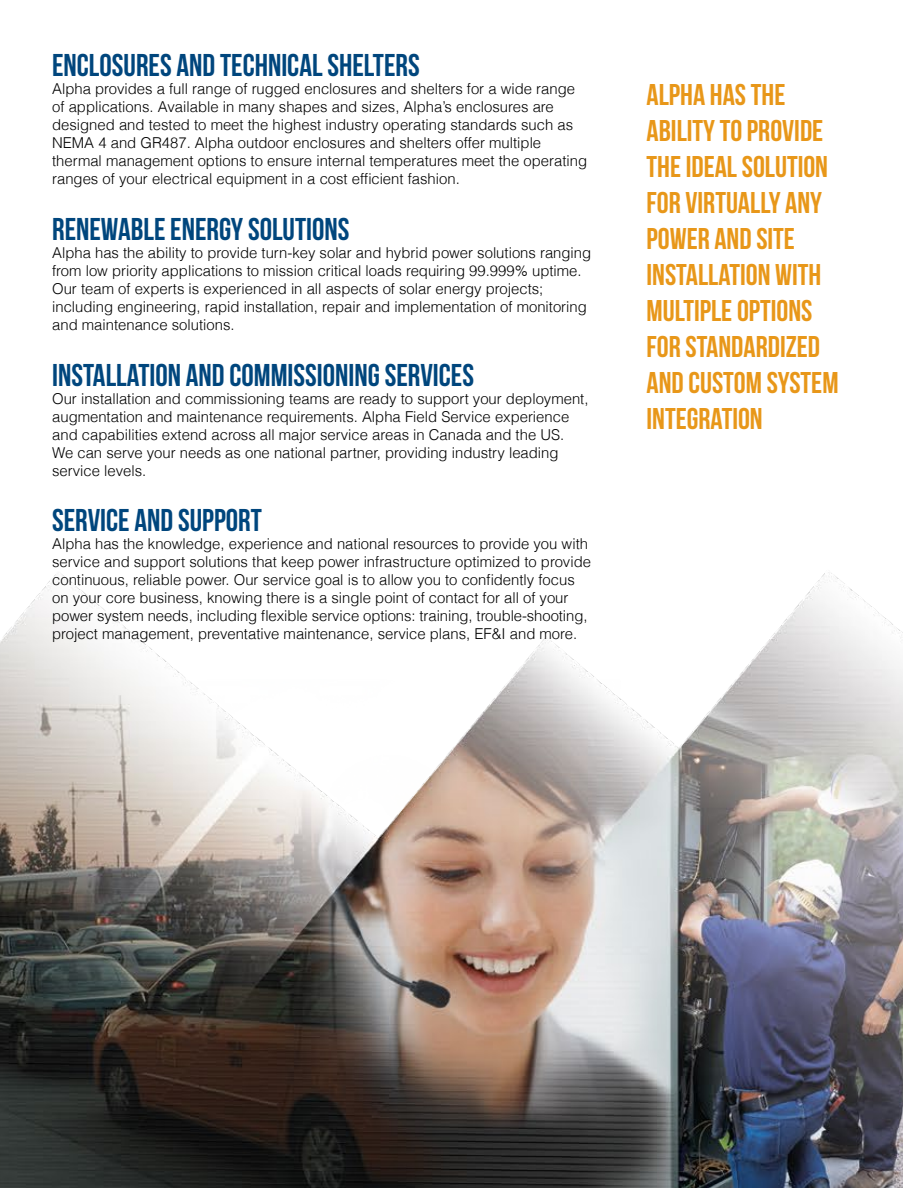
<style>
.page{position:relative;width:903px;height:1188px;background:#fff}
.page>*{position:absolute;margin:0;border:0;box-sizing:border-box;transform-origin:0 0}
.t1{font:31.5px "Bebas Neue";color:#00467d}
.t2{font:30px/36px "Bebas Neue";color:#e89719}
.t3{font:300 15px/18px "Helvetica";color:#000}
</style>
<div class="page">
<img style="left:0;top:572px;width:903px;height:616px">
<h1 class="t1" style="left:52px;top:48px;width:369px">ENCLOSURES AND TECHNICAL SHELTERS</h1>
<p class="t3" style="left:52px;top:79px;width:536px">Alpha provides a full range of rugged enclosures and shelters for a wide range of applications. Available in many shapes and sizes, Alpha’s enclosures are designed and tested to meet the highest industry operating standards such as NEMA 4 and GR487. Alpha outdoor enclosures and shelters offer multiple thermal management options to ensure internal temperatures meet the operating ranges of your electrical equipment in a cost efficient fashion.</p>
<h1 class="t1" style="left:52px;top:212px;width:299px">RENEWABLE ENERGY SOLUTIONS</h1>
<p class="t3" style="left:52px;top:243px;width:540px">Alpha has the ability to provide turn-key solar and hybrid power solutions ranging from low priority applications to mission critical loads requiring 99.999% uptime.<br>Our team of experts is experienced in all aspects of solar energy projects; including engineering, rapid installation, repair and implementation of monitoring and maintenance solutions.</p>
<h1 class="t1" style="left:52px;top:357px;width:423px">INSTALLATION AND COMMISSIONING SERVICES</h1>
<p class="t3" style="left:52px;top:389px;width:538px">Our installation and commissioning teams are ready to support your deployment, augmentation and maintenance requirements. Alpha Field Service experience and capabilities extend across all major service areas in Canada and the US.<br>We can serve your needs as one national partner, providing industry leading service levels.</p>
<h1 class="t1" style="left:52px;top:503px;width:211px">SERVICE AND SUPPORT</h1>
<p class="t3" style="left:52px;top:534px;width:540px">Alpha has the knowledge, experience and national resources to provide you with service and support solutions that keep power infrastructure optimized to provide continuous, reliable power. Our service goal is to allow you to confidently focus on your core business, knowing there is a single point of contact for all of your power system needs, including flexible service options: training, trouble-shooting, project management, preventative maintenance, service plans, EF&amp;I and more.</p>
<h2 class="t2" style="left:646px;top:76px;width:193px">ALPHA HAS THE<br>ABILITY TO PROVIDE<br>THE IDEAL SOLUTION<br>FOR VIRTUALLY ANY<br>POWER AND SITE<br>INSTALLATION WITH<br>MULTIPLE OPTIONS<br>FOR STANDARDIZED<br>AND CUSTOM SYSTEM<br>INTEGRATION</h2>
</div>
